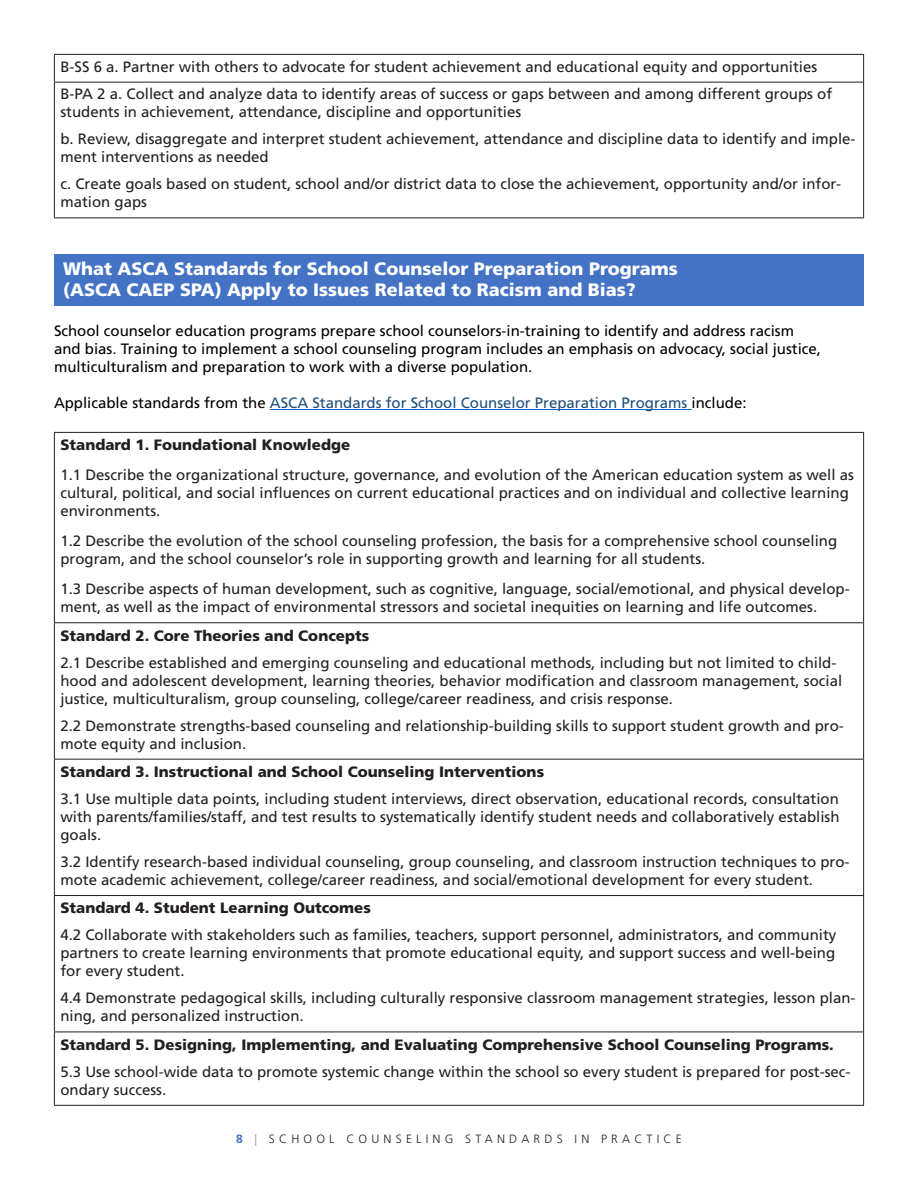
<style>
.page{position:relative;width:918px;height:1188px;background:#fff}
.page>*{position:absolute;margin:0;border:0;box-sizing:border-box;transform-origin:0 0}
.Blue_Box_Head{font:900 18px/21px "Frutiger";color:#fff}
.No_Spacing{font:15px/18px "Frutiger";color:#231f20}
.t1{font:15px/18px "Frutiger";color:#000}
.No_Spacing-2{font:900 15px "Frutiger";color:#231f20}
.t2{font:15px "Frutiger";color:#1f4e79}
.t3{font:300 12px "Frutiger";letter-spacing:.35em;color:#231f20}
.s1{color:#231f20}
.s2{color:#000}
.s3{font-weight:700;color:#4472c4}
.s4{color:#939598}
</style>
<div class="page">
<hr style="left:270px;top:409px;width:422px;height:1px;background:#0563c1">
<hr style="left:54px;top:54px;width:810px;height:1px;background:#231f20">
<svg style="left:54px;top:55px;width:1px;height:27px"></svg>
<svg style="left:863px;top:55px;width:1px;height:27px"></svg>
<hr style="left:54px;top:82px;width:810px;height:1px;background:#231f20">
<hr style="left:54px;top:82px;width:1px;height:136px;background:#231f20">
<hr style="left:863px;top:82px;width:1px;height:136px;background:#231f20">
<hr style="left:54px;top:218px;width:810px;height:1px;background:#231f20">
<div style="left:54px;top:254px;width:810px;height:52px;background:#4472c4"></div>
<hr style="left:54px;top:432px;width:810px;height:1px;background:#231f20">
<hr style="left:54px;top:433px;width:1px;height:189px;background:#231f20">
<hr style="left:863px;top:433px;width:1px;height:189px;background:#231f20">
<hr style="left:54px;top:622px;width:810px;height:1px;background:#231f20">
<hr style="left:54px;top:623px;width:1px;height:136px;background:#231f20">
<hr style="left:863px;top:623px;width:1px;height:136px;background:#231f20">
<hr style="left:54px;top:759px;width:810px;height:1px;background:#231f20">
<hr style="left:54px;top:760px;width:1px;height:135px;background:#231f20">
<hr style="left:863px;top:760px;width:1px;height:135px;background:#231f20">
<hr style="left:54px;top:895px;width:810px;height:1px;background:#231f20">
<hr style="left:54px;top:896px;width:1px;height:136px;background:#231f20">
<hr style="left:863px;top:896px;width:1px;height:136px;background:#231f20">
<hr style="left:54px;top:1032px;width:810px;height:1px;background:#231f20">
<hr style="left:54px;top:1032px;width:1px;height:73px;background:#231f20">
<hr style="left:863px;top:1032px;width:1px;height:73px;background:#231f20">
<hr style="left:54px;top:1105px;width:810px;height:1px;background:#231f20">
<p class="No_Spacing" style="left:60px;top:57px;width:758px">B-SS 6 a. Partner with others to advocate for student achievement and educational equity and opportunities</p>
<p class="No_Spacing" style="left:60px;top:85px;width:773px">B-PA 2 a. Collect and analyze data to identify areas of success or gaps between and among different groups of students in achievement, attendance, discipline and opportunities</p>
<p class="No_Spacing" style="left:60px;top:130px;width:797px">b. Review, disaggregate and interpret student achievement, attendance and discipline data to identify and imple&shy;ment interventions as needed</p>
<p class="No_Spacing" style="left:60px;top:175px;width:782px">c. Create goals based on student, school and/or district data to close the achievement, opportunity and/or infor&shy;mation gaps</p>
<p class="Blue_Box_Head" style="left:63px;top:258px;width:616px">What ASCA Standards for School Counselor Preparation Programs (ASCA CAEP SPA) Apply to Issues Related to Racism and Bias?</p>
<p class="t1" style="left:54px;top:322px;width:769px">School counselor education programs prepare school counselors-in-training to identify and address racism and bias<span class="s1">.</span> Training to implement a school counseling program includes an emphasis on advocacy, social justice, multiculturalism and preparation to work with a diverse population.</p>
<p class="t2" style="left:54px;top:394px;width:694px"><span class="s2">Applicable standards from the</span> ASCA Standards for School Counselor Preparation Programs <span class="s2">include:</span></p>
<p class="No_Spacing-2" style="left:60px;top:436px;width:291px">Standard 1. Foundational Knowledge</p>
<p class="No_Spacing" style="left:60px;top:466px;width:795px">1.1 Describe the organizational structure, governance, and evolution of the American education system as well as cultural, political, and social influences on current educational practices and on individual and collective learning environments.</p>
<p class="No_Spacing" style="left:60px;top:532px;width:778px">1.2 Describe the evolution of the school counseling profession, the basis for a comprehensive school counseling program, and the school counselor’s role in supporting growth and learning for all students.</p>
<p class="No_Spacing" style="left:60px;top:580px;width:791px">1.3 Describe aspects of human development, such as cognitive, language, social/emotional, and physical develop&shy;ment, as well as the impact of environmental stressors and societal inequities on learning and life outcomes.</p>
<p class="No_Spacing-2" style="left:60px;top:626px;width:310px">Standard 2. Core Theories and Concepts</p>
<p class="No_Spacing" style="left:60px;top:654px;width:783px">2.1 Describe established and emerging counseling and educational methods, including but not limited to child&shy;hood and adolescent development, learning theories, behavior modification and classroom management, social justice, multiculturalism, group counseling, college/career readiness, and crisis response.</p>
<p class="No_Spacing" style="left:60px;top:717px;width:785px">2.2 Demonstrate strengths-based counseling and relationship-building skills to support student growth and pro&shy;mote equity and inclusion.</p>
<p class="No_Spacing-2" style="left:60px;top:763px;width:485px">Standard 3. Instructional and School Counseling Interventions</p>
<p class="No_Spacing" style="left:60px;top:790px;width:781px;text-align:justify">3.1 Use multiple data points, including student interviews, direct observation, educational records, consultation with parents/families/staff, and test results to systematically identify student needs and collaboratively establish goals.</p>
<p class="No_Spacing" style="left:60px;top:853px;width:791px">3.2 Identify research-based individual counseling, group counseling, and classroom instruction techniques to pro&shy;mote academic achievement, college/career readiness, and social/emotional development for every student.</p>
<p class="No_Spacing-2" style="left:60px;top:899px;width:312px">Standard 4. Student Learning Outcomes</p>
<p class="No_Spacing" style="left:60px;top:926px;width:778px;text-align:justify">4.2 Collaborate with stakeholders such as families, teachers, support personnel, administrators, and community partners to create learning environments that promote educational equity, and support success and well-being for every student.</p>
<p class="No_Spacing" style="left:60px;top:989px;width:797px">4.4 Demonstrate pedagogical skills, including culturally responsive classroom management strategies, lesson plan&shy;ning, and personalized instruction.</p>
<p class="No_Spacing-2" style="left:60px;top:1036px;width:775px">Standard 5. Designing, Implementing, and Evaluating Comprehensive School Counseling Programs.</p>
<p class="No_Spacing" style="left:60px;top:1063px;width:792px">5.3 Use school-wide data to promote systemic change within the school so every student is prepared for post-sec&shy;ondary success.</p>
<p class="t3" style="left:236px;top:1132px;width:447px"><span class="s3">8</span> <span class="s4">|</span> SCHOOL COUNSELING STANDARDS IN PRACTICE</p>
</div>
